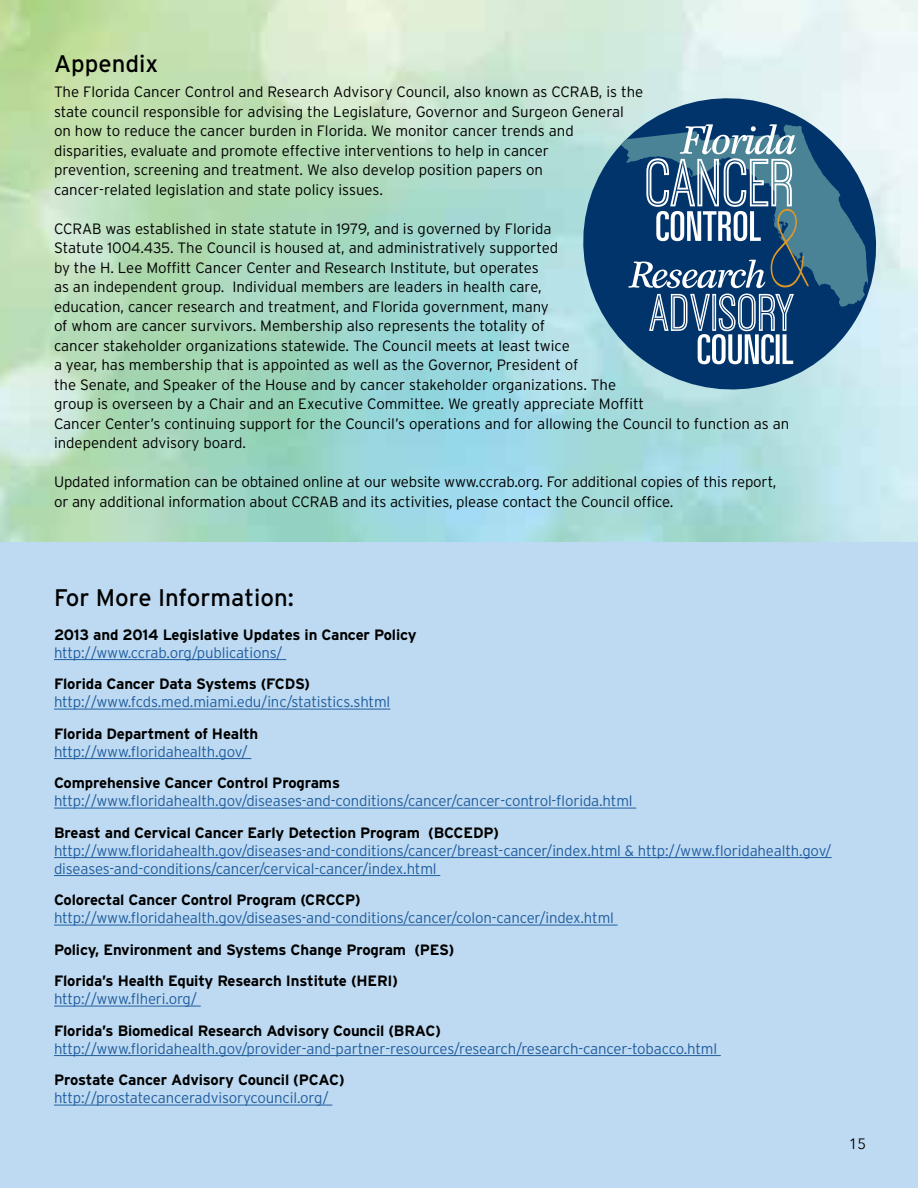
<style>
.page{position:relative;width:918px;height:1188px;background:#fff}
.page>*{position:absolute;margin:0;border:0;box-sizing:border-box;transform-origin:0 0}
.t1{font:24px "Interstate";color:#000}
.t2{font:300 15px/19.5px "Interstate";color:#000}
.t3{font:300 15px/18px "Interstate";letter-spacing:-.01em;color:#215e9e}
.t4{font:700 15px/31.5px "Interstate";letter-spacing:-.01em;color:#000}
.t5{font:15px "Avenir Next";color:#000}
</style>
<div class="page">
<div style="left:0;top:542px;width:918px;height:646px;background:#bedaf2"></div>
<svg style="left:583px;top:98px;width:313px;height:299px;background:#7da4ba"></svg>
<svg style="left:621px;top:124px;width:247px;height:183px;background:#407090"></svg>
<svg style="left:649px;top:294px;width:145px;height:70px"></svg>
<svg style="left:621px;top:124px;width:188px;height:164px;background:#477091"></svg>
<hr style="left:54px;top:659px;width:232px;height:1px;background:#215e9e">
<hr style="left:54px;top:709px;width:336px;height:1px;background:#215e9e">
<hr style="left:54px;top:758px;width:197px;height:1px;background:#215e9e">
<hr style="left:54px;top:808px;width:582px;height:1px;background:#215e9e">
<hr style="left:54px;top:857px;width:778px;height:1px;background:#215e9e">
<hr style="left:54px;top:875px;width:386px;height:1px;background:#215e9e">
<hr style="left:54px;top:925px;width:564px;height:1px;background:#215e9e">
<hr style="left:54px;top:1006px;width:147px;height:1px;background:#215e9e">
<hr style="left:54px;top:1055px;width:667px;height:1px;background:#215e9e">
<hr style="left:54px;top:1105px;width:278px;height:1px;background:#215e9e">
<h1 class="t1" style="left:54px;top:50px;width:106px">Appendix</h1>
<p class="t2" style="left:54px;top:82px;width:591px">The Florida Cancer Control and Research Advisory Council, also known as CCRAB, is the state council responsible for advising the Legislature, Governor and Surgeon General on how to reduce the cancer burden in Florida. We monitor cancer trends and disparities, evaluate and promote effective interventions to help in cancer<br>prevention, screening and treatment. We also develop position papers on cancer-related legislation and state policy issues.</p>
<p class="t2" style="left:54px;top:219px;width:737px">CCRAB was established in state statute in 1979, and is governed by Florida<br>Statute 1004.435. The Council is housed at, and administratively supported<br>by the H. Lee Moffitt Cancer Center and Research Institute, but operates<br>as an independent group. Individual members are leaders in health care,<br>education, cancer research and treatment, and Florida government, many<br>of whom are cancer survivors. Membership also represents the totality of<br>cancer stakeholder organizations statewide. The Council meets at least twice<br>a year, has membership that is appointed as well as the Governor, President of<br>the Senate, and Speaker of the House and by cancer stakeholder organizations. The<br>group is overseen by a Chair and an Executive Committee. We greatly appreciate Moffitt<br>Cancer Center’s continuing support for the Council’s operations and for allowing the Council to function as an independent advisory board.</p>
<p class="t2" style="left:54px;top:472px;width:724px">Updated information can be obtained online at our website www.ccrab.org. For additional copies of this report, or any additional information about CCRAB and its activities, please contact the Council office.</p>
<h1 class="t1" style="left:54px;top:584px;width:241px">For More Information:</h1>
<p class="t4" style="left:54px;top:618px;width:364px">2013 and 2014 Legislative Updates in Cancer Policy</p>
<p class="t3" style="left:54px;top:643px;width:230px">http://www.ccrab.org/publications/</p>
<p class="t4" style="left:54px;top:668px;width:258px">Florida Cancer Data Systems (FCDS)</p>
<p class="t3" style="left:54px;top:693px;width:338px">http://www.fcds.med.miami.edu/inc/statistics.shtml</p>
<p class="t4" style="left:54px;top:717px;width:206px">Florida Department of Health</p>
<p class="t3" style="left:54px;top:742px;width:195px">http://www.floridahealth.gov/</p>
<p class="t4" style="left:54px;top:767px;width:288px">Comprehensive Cancer Control Programs</p>
<p class="t3" style="left:54px;top:792px;width:580px">http://www.floridahealth.gov/diseases-and-conditions/cancer/cancer-control-florida.html</p>
<p class="t4" style="left:54px;top:816px;width:447px">Breast and Cervical Cancer Early Detection Program (BCCEDP)</p>
<p class="t3" style="left:54px;top:841px;width:779px">http://www.floridahealth.gov/diseases-and-conditions/cancer/breast-cancer/index.html &amp; http://www.floridahealth.gov/ diseases-and-conditions/cancer/cervical-cancer/index.html</p>
<p class="t4" style="left:54px;top:884px;width:308px">Colorectal Cancer Control Program (CRCCP)</p>
<p class="t3" style="left:54px;top:909px;width:562px">http://www.floridahealth.gov/diseases-and-conditions/cancer/colon-cancer/index.html</p>
<p class="t4" style="left:54px;top:933px;width:402px">Policy, Environment and Systems Change Program (PES)<br>Florida’s Health Equity Research Institute (HERI)</p>
<p class="t3" style="left:54px;top:990px;width:145px">http://www.flheri.org/</p>
<p class="t4" style="left:54px;top:1014px;width:388px">Florida’s Biomedical Research Advisory Council (BRAC)</p>
<p class="t3" style="left:54px;top:1039px;width:665px">http://www.floridahealth.gov/provider-and-partner-resources/research/research-cancer-tobacco.html</p>
<p class="t4" style="left:54px;top:1064px;width:292px">Prostate Cancer Advisory Council (PCAC)</p>
<p class="t3" style="left:54px;top:1089px;width:276px">http://prostatecanceradvisorycouncil.org/</p>
<p class="t5" style="left:849px;top:1135px;width:19px">15</p>
</div>
